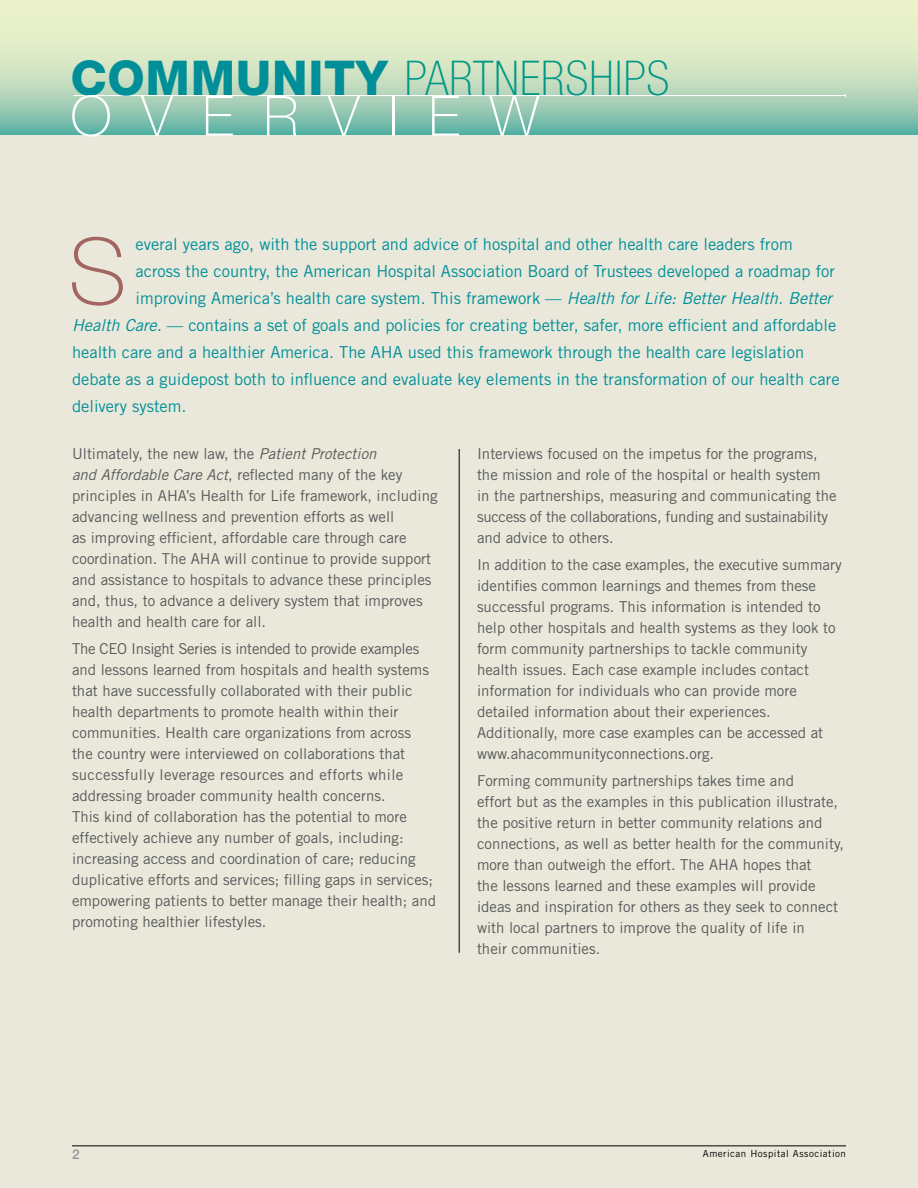
<style>
.page{position:relative;width:918px;height:1188px;background:#e9e8da}
.page>*{position:absolute;margin:0;border:0;box-sizing:border-box;transform-origin:0 0}
.t1{font:100 92.1px "Helvetica Neue LT Std";color:#a36561}
.t2{font:100 55.5px "Helvetica Neue LT Std";letter-spacing:.54em;color:#fff}
.t3{font:100 condensed 48px "Helvetica Neue LT Std";letter-spacing:.015em;color:#009886}
.t4{font:16.5px "Trade Gothic LT Std";color:#008f98}
.t5{font:15px/21px "Trade Gothic LT Std";color:#58595b}
.t6{font:500 13.5px "Helvetica Neue LT Std";color:#939598}
.t7{font:9.75px "Trade Gothic LT Std";letter-spacing:.05em;color:#000}
.s1{font-weight:800;font-stretch:normal;color:#008f98}
.s2{font-style:italic}
</style>
<div class="page">
<hr style="left:72px;top:1146px;width:774px;height:1px;background:#000">
<svg style="left:0;top:0;width:917px;height:135px"></svg>
<hr style="left:459px;top:449px;width:1px;height:504px;background:#000">
<hr style="left:917px;top:0;width:1px;height:1188px;background:#d1cfaf">
<hr style="left:917px;top:0;width:1px;height:33px;background:#6cbe45">
<hr style="left:917px;top:1099px;width:1px;height:89px;background:#008f98">
<hr style="left:73px;top:95px;width:773px;height:1px;background:#fff">
<h3 class="t3" style="left:70px;top:51px;width:517px"><span class="s1">COMMUNITY</span> PARTN ERSHIPS</h3>
<h2 class="t2" style="left:70px;top:84px;width:470px">OVERVIEW</h2>
<h1 class="t1" style="left:68px;top:219px;width:60px">S</h1>
<p class="t4" style="left:136px;top:234px;width:659px">everal years ago, with the support and advice of hospital and other health care leaders from</p>
<p class="t4" style="left:136px;top:261px;width:701px">across the country, the American Hospital Association Board of Trustees developed a roadmap for</p>
<p class="t4" style="left:136px;top:288px;width:698px">improving America’s health care system. This framework — <span class="s2">Health for Life: Better Health. Better</span></p>
<p class="t4" style="left:72px;top:315px;width:766px"><span class="s2">Health Care.</span> — contains a set of goals and policies for creating better, safer, more efficient and affordable</p>
<p class="t4" style="left:72px;top:342px;width:734px">health care and a healthier America. The AHA used this framework through the health care legislation</p>
<p class="t4" style="left:72px;top:369px;width:769px">debate as a guidepost both to influence and evaluate key elements in the transformation of our health care</p>
<p class="t4" style="left:72px;top:396px;width:116px">delivery system.</p>
<p class="t5" style="left:72px;top:443px;width:367px">Ultimately, the new law, the <span class="s2">Patient Protection<br>and Affordable Care Act</span>, reflected many of the key principles in AHA’s Health for Life framework, including advancing wellness and prevention efforts as well<br>as improving efficient, affordable care through care coordination. The AHA will continue to provide support and assistance to hospitals to advance these principles and, thus, to advance a delivery system that improves health and health care for all.</p>
<p class="t5" style="left:72px;top:638px;width:366px">The CEO Insight Series is intended to provide examples and lessons learned from hospitals and health systems that have successfully collaborated with their public health departments to promote health within their communities. Health care organizations from across<br>the country were interviewed on collaborations that successfully leverage resources and efforts while addressing broader community health concerns.<br>This kind of collaboration has the potential to more effectively achieve any number of goals, including: increasing access and coordination of care; reducing duplicative efforts and services; filling gaps in services; empowering patients to better manage their health; and promoting healthier lifestyles.</p>
<p class="t5" style="left:477px;top:443px;width:361px">Interviews focused on the impetus for the programs, the mission and role of the hospital or health system in the partnerships, measuring and communicating the success of the collaborations, funding and sustainability and advice to others.</p>
<p class="t5" style="left:477px;top:554px;width:366px">In addition to the case examples, the executive summary identifies common learnings and themes from these successful programs. This information is intended to help other hospitals and health systems as they look to form community partnerships to tackle community health issues. Each case example includes contact information for individuals who can provide more detailed information about their experiences.<br>Additionally, more case examples can be accessed at www.ahacommunityconnections.org.</p>
<p class="t5" style="left:477px;top:770px;width:369px">Forming community partnerships takes time and<br>effort but as the examples in this publication illustrate, the positive return in better community relations and connections, as well as better health for the community, more than outweigh the effort. The AHA hopes that<br>the lessons learned and these examples will provide ideas and inspiration for others as they seek to connect with local partners to improve the quality of life in<br>their communities.</p>
<p class="t6" style="left:72px;top:1146px;width:9px">2</p>
<p class="t7" style="left:703px;top:1147px;width:145px">American Hospital Association</p>
</div>
